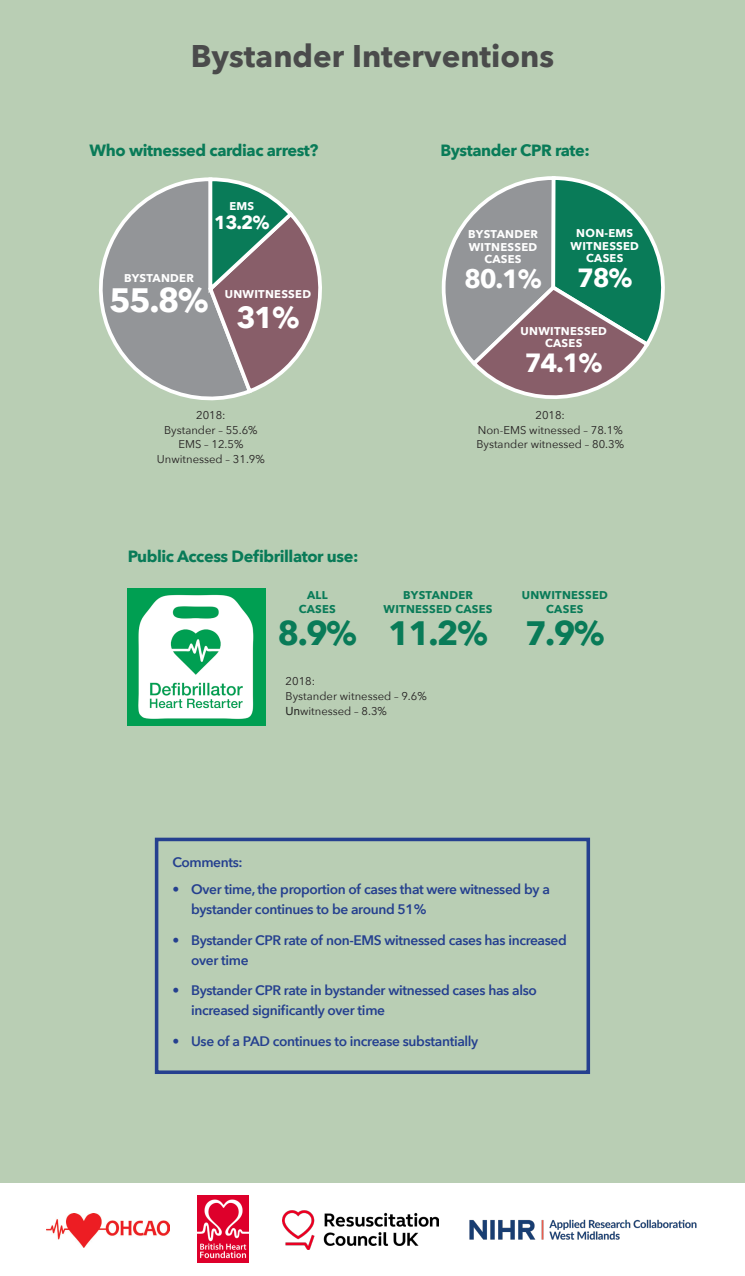
<style>
.page{position:relative;width:745px;height:1276px;background:#fff}
.page>*{position:absolute;margin:0;border:0;box-sizing:border-box;transform-origin:0 0}
.t1{font:700 33.75px "Avenir Next";color:#097b58}
.t2{font:700 33.75px "Avenir Next";color:#fff}
.t3{font:700 31.25px "Avenir Next";color:#4a4b4b}
.t4{font:700 30px "Avenir Next";color:#fff}
.t5{font:700 26.25px "Avenir Next";color:#fff}
.t6{font:700 18.75px "Avenir Next";color:#fff}
.t7{font:700 16.25px "Avenir Next";letter-spacing:-.025em;color:#097b58}
.t8{font:600 13.75px/20px "Avenir Next";letter-spacing:-.025em;color:#25408f}
.t9{font:11.25px/14.8px "Avenir Next";color:#231f20}
.t10{font:700 11.25px/12.5px "Avenir Next";letter-spacing:.025em;color:#fff;text-align:center}
.t11{font:700 11.25px/13.5px "Avenir Next";letter-spacing:.025em;color:#097b58;text-align:center}
.s1{font-family:"Arial";color:#21211f}
</style>
<div class="page">
<div style="left:0;top:0;width:744px;height:1182px;background:#b9ceb4"></div>
<img style="left:128px;top:588px;width:137px;height:138px">
<div style="left:155px;top:837px;width:434px;height:237px;border:4px solid #25408f"></div>
<svg style="left:443px;top:176px;width:222px;height:223px"></svg>
<svg style="left:99px;top:177px;width:141px;height:224px"></svg>
<svg style="left:205px;top:177px;width:117px;height:219px"></svg>
<img style="left:47px;top:1213px;width:122px;height:34px">
<img style="left:197px;top:1195px;width:51px;height:67px">
<img style="left:283px;top:1210px;width:155px;height:39px">
<img style="left:469px;top:1219px;width:228px;height:21px">
<p class="t3" style="left:190px;top:29px;width:365px">Bystander Interventions</p>
<p class="t7" style="left:89px;top:136px;width:230px">Who witnessed cardiac arrest?</p>
<p class="t7" style="left:440px;top:136px;width:151px">Bystander CPR rate:</p>
<p class="t10" style="left:229px;top:199px;width:26px">EMS</p>
<p class="t6" style="left:214px;top:206px;width:57px">13.2%</p>
<p class="t10" style="left:124px;top:272px;width:71px">BYSTANDER</p>
<p class="t2" style="left:109px;top:271px;width:101px">55.8%</p>
<p class="t10" style="left:225px;top:287px;width:88px">UNWITNESSED</p>
<p class="t4" style="left:236px;top:291px;width:65px">31%</p>
<p class="t9" style="left:196px;top:407px;width:31px">2018:</p>
<p class="t9" style="left:164px;top:422px;width:95px">Bystander – 55.6%</p>
<p class="t9" style="left:178px;top:437px;width:66px">EMS – 12.5%</p>
<p class="t9" style="left:157px;top:451px;width:109px">Unwitnessed – 31.9%</p>
<p class="t10" style="left:570px;top:227px;width:70px">NON-EMS<br>WITNESSED<br>CASES</p>
<p class="t5" style="left:576px;top:255px;width:57px">78%</p>
<p class="t10" style="left:468px;top:228px;width:71px">BYSTANDER<br>WITNESSED<br>CASES</p>
<p class="t5" style="left:464px;top:256px;width:79px">80.1%</p>
<p class="t10" style="left:520px;top:324px;width:88px">UNWITNESSED<br>CASES</p>
<p class="t5" style="left:524px;top:340px;width:79px">74.1%</p>
<p class="t9" style="left:535px;top:407px;width:31px">2018:</p>
<p class="t9" style="left:477px;top:422px;width:146px">Non-EMS witnessed – 78.1%</p>
<p class="t9" style="left:476px;top:437px;width:149px">Bystander witnessed – 80.3%</p>
<p class="t7" style="left:128px;top:542px;width:232px">Public Access Defibrillator use:</p>
<p class="t11" style="left:298px;top:588px;width:39px">ALL<br>CASES</p>
<p class="t1" style="left:277px;top:604px;width:81px">8.9%</p>
<p class="t11" style="left:403px;top:588px;width:71px">BYSTANDER</p>
<p class="t11" style="left:383px;top:602px;width:110px">WITNESSED CASES</p>
<p class="t1" style="left:388px;top:604px;width:101px">11.2%</p>
<p class="t11" style="left:521px;top:588px;width:88px">UNWITNESSED<br>CASES</p>
<p class="t1" style="left:525px;top:604px;width:81px">7.9%</p>
<p class="t9" style="left:285px;top:673px;width:143px">2018:<br>Bystander witnessed – 9.6%<br><span class="s1">Un</span>witnessed – 8.3%</p>
<p class="t8" style="left:172px;top:852px;width:72px">Comments:</p>
<p class="t8" style="left:191px;top:879px;width:360px;text-indent:-19px">• Over time, the proportion of cases that were witnessed by a bystander continues to be around 51%</p>
<p class="t8" style="left:191px;top:929px;width:377px;text-indent:-19px">• Bystander CPR rate of non-EMS witnessed cases has increased over time</p>
<p class="t8" style="left:191px;top:980px;width:347px;text-indent:-19px">• Bystander CPR rate in bystander witnessed cases has also increased significantly over time</p>
<p class="t8" style="left:172px;top:1031px;width:307px">• Use of a PAD continues to increase substantially</p>
</div>
